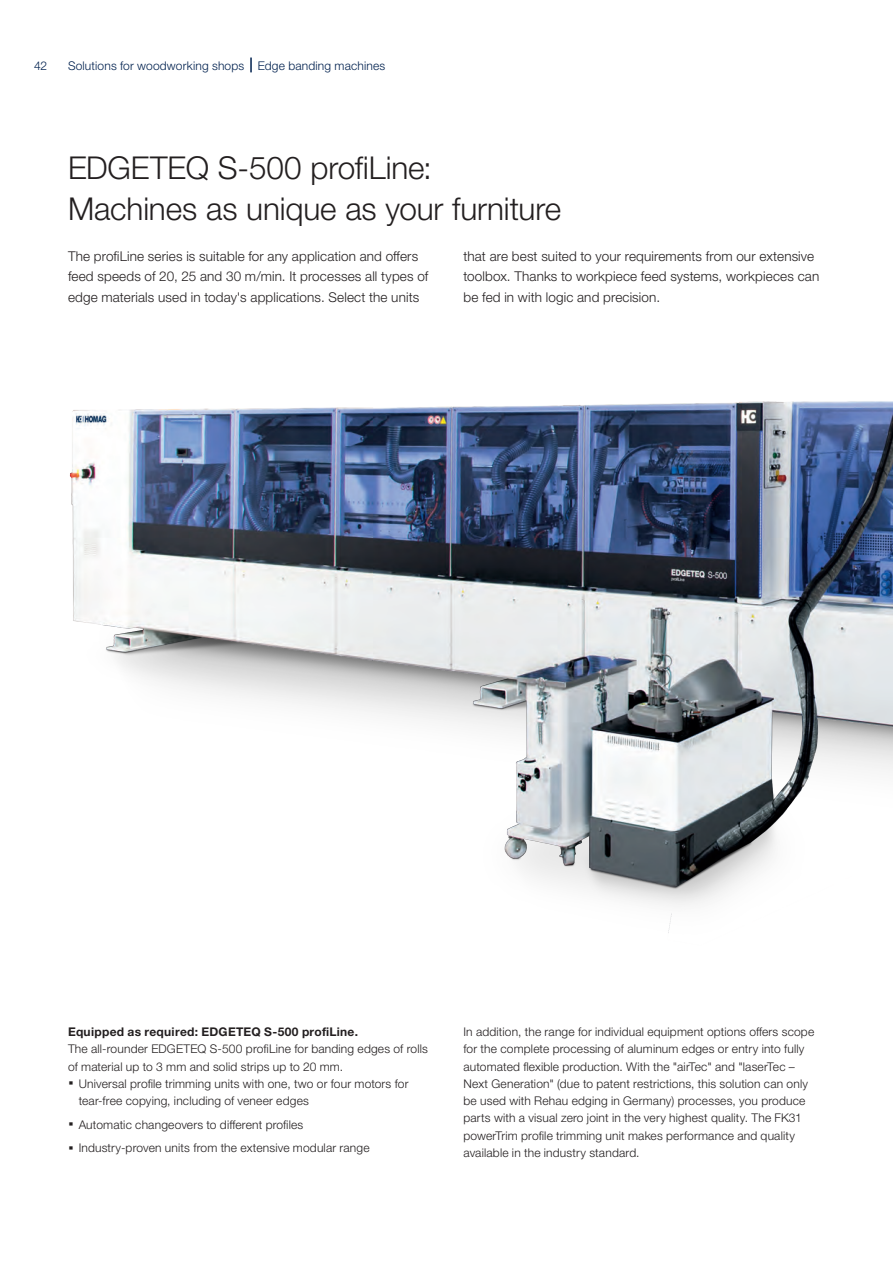
<style>
.page{position:relative;width:893px;height:1263px;background:#fff}
.page>*{position:absolute;margin:0;border:0;box-sizing:border-box;transform-origin:0 0}
.t1{font:300 31.5px/40.8px "Helvetica Neue LTW1 G";letter-spacing:-.005em;color:#231f20}
.t2{font:300 13.5px/20.4px "Helvetica Neue LTW1 G";letter-spacing:.01em;color:#231f20}
.t3{font:300 12px/17.2px "Helvetica Neue LTW1 G";letter-spacing:.015em;color:#231f20}
.t4{font:300 12px "Helvetica Neue LTW1 G";letter-spacing:.015em;color:#00214f}
.t5{font:700 12px "Helvetica Neue LTW1 G";letter-spacing:.025em;color:#231f20}
.s1{font-weight:700;font-size:21px}
</style>
<div class="page">
<img style="left:69px;top:401px;width:824px;height:532px">
<svg style="left:250px;top:58px;width:2px;height:14px"></svg>
<p class="t4" style="left:34px;top:58px;width:15px">42</p>
<p class="t4" style="left:68px;top:58px;width:319px">Solutions for woodworking shops Edge banding machines</p>
<h1 class="t1" style="left:68px;top:148px;width:495px">EDGETEQ S-500 profiLine:<br>Machines as unique as your furniture</h1>
<p class="t2" style="left:68px;top:246px;width:362px">The profiLine series is suitable for any application and offers feed speeds of 20, 25 and 30 m/min. It processes all types of edge materials used in today's applications. Select the units</p>
<p class="t2" style="left:463px;top:246px;width:357px">that are best suited to your requirements from our extensive toolbox. Thanks to workpiece feed systems, workpieces can be fed in with logic and precision.</p>
<p class="t5" style="left:68px;top:1024px;width:291px">Equipped as required: EDGETEQ S-500 profiLine.</p>
<p class="t3" style="left:68px;top:1040px;width:361px">The all-rounder EDGETEQ S-500 profiLine for banding edges of rolls</p>
<p class="t3" style="left:68px;top:1058px;width:277px">of material up to 3 mm and solid strips up to 20 mm.</p>
<p class="t3" style="left:68px;top:1075px;width:342px"><span class="s1">·</span> Universal profile trimming units with one, two or four motors for</p>
<p class="t3" style="left:79px;top:1092px;width:232px">tear-free copying, including of veneer edges</p>
<p class="t3" style="left:68px;top:1113px;width:303px;line-height:23.7px"><span class="s1">·</span> Automatic changeovers to different profiles<br><span class="s1">·</span> Industry-proven units from the extensive modular range</p>
<p class="t3" style="left:463px;top:1023px;width:352px">In addition, the range for individual equipment options offers scope for the complete processing of aluminum edges or entry into fully automated flexible production. With the "airTec" and "laserTec – Next Generation" (due to patent restrictions, this solution can only be used with Rehau edging in Germany) processes, you produce parts with a visual zero joint in the very highest quality. The FK31 powerTrim profile trimming unit makes performance and quality available in the industry standard.</p>
</div>
